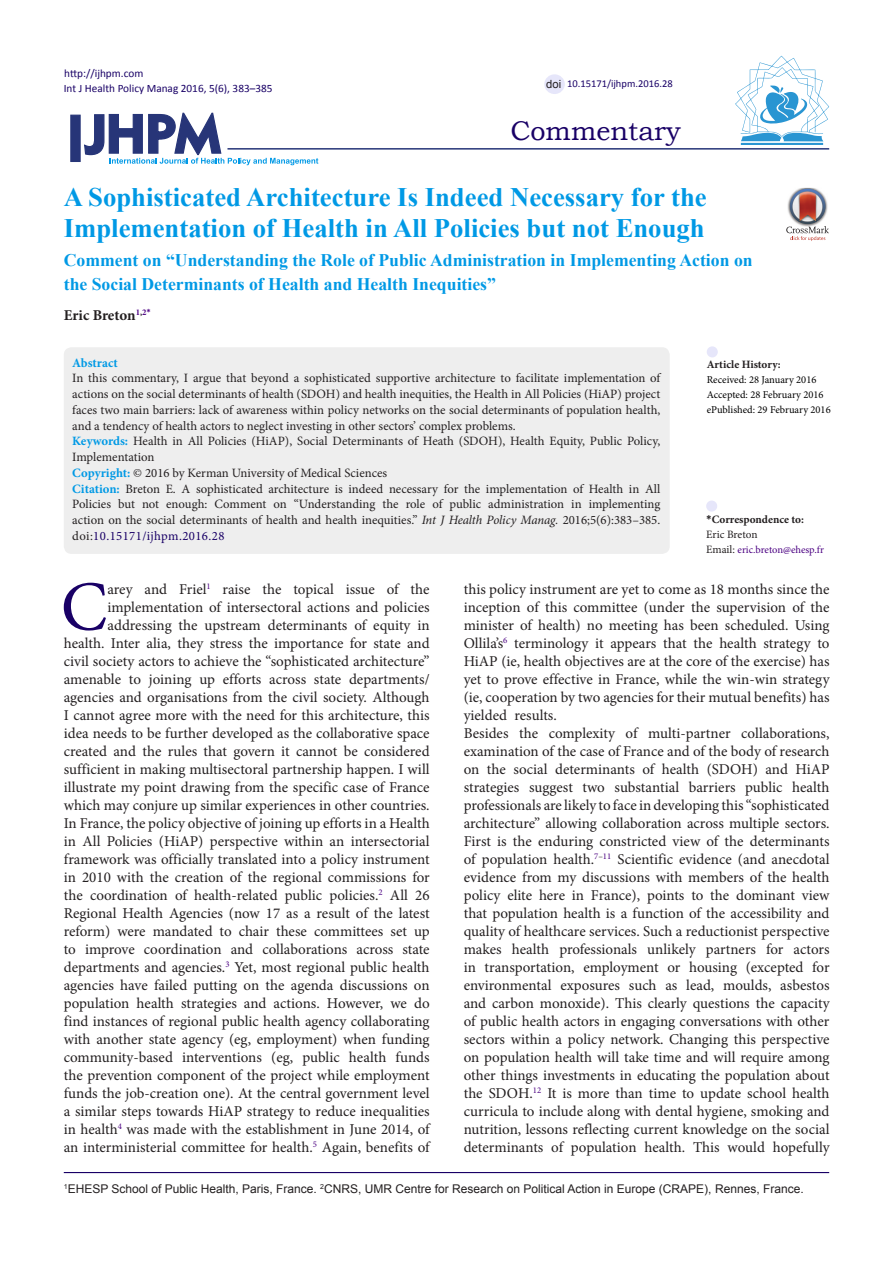
<style>
.page{position:relative;width:893px;height:1263px;background:#fff}
.page>*{position:absolute;margin:0;border:0;box-sizing:border-box;transform-origin:0 0}
.t1{font:70.35px "Minion Pro";color:#190066}
.t2{font:27px "Bookman Old Style";color:#190066}
.Default{font:700 26.7px/31.5px "Times New Roman";color:#0099e5}
.Default-2{font:700 17.7px/24px "Times New Roman";color:#0099e5}
.t3{font:15px/18px "Minion Pro";color:#231f20;text-align:justify}
.Default-3{font:700 15px "Minion Pro";letter-spacing:-.005em;color:#231f20}
.Default-4{font:12.75px/15.8px "Minion Pro";color:#231f20;text-align:justify}
.List_Paragraph{font:12.75px "Minion Pro";color:#231f20}
.Default-5{font:700 12.75px "Minion Pro";color:#0099e5}
.t4{font:12px "Arial";color:#231f20}
.t5{font:11.25px "Calibri";color:#190066}
.t6{font:700 11.25px "Minion Pro";color:#231f20}
.t7{font:11.25px "Minion Pro";letter-spacing:-.005em;color:#231f20}
.t8{font:11.25px "Arial";color:#231f20}
.t9{font:10.5px "Minion Pro";color:#000}
.t10{font:10.5px "Minion Pro";letter-spacing:-.005em;color:#4b0082}
.t11{font:10.5px "Calibri";color:#190066}
.s1{font-weight:700;color:#0099e5}
.s2{font-style:italic}
.s3{color:#190066}
.s4{font-family:"Calibri"}
.s5{font-size:11.25px;color:#231f20}
</style>
<div class="page">
<svg style="left:84px;top:112px;width:234px;height:53px"></svg>
<div style="left:70px;top:115px;width:11px;height:47px;background:#273578;border:1px solid #273578"></div>
<hr style="left:227px;top:148px;width:602px;height:2px;background:#273578">
<div style="left:64px;top:347px;width:606px;height:207px;background:#eee;border-radius:8px"></div>
<div style="left:706px;top:500px;width:11px;height:12px;background:#e6e6fa;border-radius:50%"></div>
<div style="left:707px;top:346px;width:11px;height:11px;background:#e6e6fa;border-radius:50%"></div>
<hr style="left:64px;top:1172px;width:765px;height:1px;background:#190066">
<hr style="left:741px;top:143px;width:82px;height:2px;background:#2995d2">
<svg style="left:735px;top:56px;width:94px;height:85px"></svg>
<div style="left:544px;top:74px;width:21px;height:20px;background:#e6e6fa;border-radius:50%"></div>
<img style="left:798px;top:188px;width:18px;height:1px">
<svg style="left:786px;top:189px;width:43px;height:52px"></svg>
<p class="t5" style="left:64px;top:66px;width:81px">http://ijhpm.com</p>
<p class="t5" style="left:64px;top:81px;width:210px">Int J Health Policy Manag 2016, 5(6), 383–385</p>
<p class="t8" style="left:546px;top:76px;width:17px">doi</p>
<p class="t11" style="left:567px;top:77px;width:107px">10.15171/ijhpm.2016.28</p>
<p class="t2" style="left:510px;top:113px;width:172px">Commentary</p>
<p class="Default" style="left:64px;top:180px;width:644px">A Sophisticated Architecture Is Indeed Necessary for the<br>Implementation of Health in All Policies but not Enough</p>
<p class="Default-2" style="left:64px;top:247px;width:690px">Comment on “Understanding the Role of Public Administration in Implementing Action on the Social Determinants of Health and Health Inequities”</p>
<p class="Default-3" style="left:64px;top:305px;width:89px">Eric Breton<sup>1</sup><sup>,</sup><sup>2</sup><sup>*</sup></p>
<p class="Default-5" style="left:72px;top:353px;width:47px">Abstract</p>
<p class="Default-4" style="left:72px;top:370px;width:590px">In this commentary, I argue that beyond a sophisticated supportive architecture to facilitate implementation of actions on the social determinants of health (SDOH) and health inequities, the Health in All Policies (HiAP) project faces two main barriers: lack of awareness within policy networks on the social determinants of population health, and a tendency of health actors to neglect investing in other sectors’ complex problems.</p>
<p class="Default-4" style="left:72px;top:433px;width:590px"><span class="s1">Keywords:</span> Health in All Policies (HiAP), Social Determinants of Heath (SDOH), Health Equity, Public Policy,<br>Implementation</p>
<p class="List_Paragraph" style="left:72px;top:464px;width:316px"><span class="s1">Copyright:</span> © 2016 by Kerman University of Medical Sciences</p>
<p class="Default-4" style="left:72px;top:481px;width:590px"><span class="s1">Citation:</span> Breton E. A sophisticated architecture is indeed necessary for the implementation of Health in All Policies but not enough: Comment on “Understanding the role of public administration in implementing action on the social determinants of health and health inequities.” <span class="s2">Int J Health Policy Manag.</span> 2016;5(6):383–385. doi:<span class="s3">10.15171/ijhpm.2016.28</span></p>
<p class="t6" style="left:707px;top:357px;width:76px">Article History:</p>
<p class="t9" style="left:707px;top:373px;width:111px">Received: 28 January 2016</p>
<p class="t9" style="left:707px;top:388px;width:118px">Accepted: 28 February 2016</p>
<p class="t9" style="left:707px;top:403px;width:125px">ePublished: 29 February 2016</p>
<p class="t6" style="left:706px;top:511px;width:99px"><span class="s4">*</span>Correspondence to:</p>
<p class="t7" style="left:706px;top:527px;width:53px">Eric Breton</p>
<p class="t10" style="left:706px;top:542px;width:119px"><span class="s5">Email:</span> eric.breton@ehesp.fr</p>
<p class="t1" style="left:61px;top:560px;width:48px">C</p>
<p class="t3" style="left:64px;top:580px;width:367px;text-align:right">arey and Friel<sup>1</sup> raise the topical issue of the implementation of intersectoral actions and policies addressing the upstream determinants of equity in health. Inter alia, they stress the importance for state and civil society actors to achieve the “sophisticated architecture” amenable to joining up efforts across state departments/ agencies and organisations from the civil society. Although I cannot agree more with the need for this architecture, this idea needs to be further developed as the collaborative space created and the rules that govern it cannot be considered sufficient in making multisectoral partnership happen. I will illustrate my point drawing from the specific case of France which may conjure up similar experiences in other countries.</p>
<p class="t3" style="left:64px;top:814px;width:367px">In France, the policy objective of joining up efforts in a Health in All Policies (HiAP) perspective within an intersectorial framework was officially translated into a policy instrument in 2010 with the creation of the regional commissions for the coordination of health-related public policies.<sup>2</sup> All 26<br>Regional Health Agencies (now 17 as a result of the latest reform) were mandated to chair these committees set up to improve coordination and collaborations across state departments and agencies.<sup>3</sup> Yet, most regional public health agencies have failed putting on the agenda discussions on population health strategies and actions. However, we do find instances of regional public health agency collaborating with another state agency (eg, employment) when funding community-based interventions (eg, public health funds the prevention component of the project while employment funds the job-creation one). At the central government level a similar steps towards HiAP strategy to reduce inequalities in health<sup>4</sup> was made with the establishment in June 2014, of an interministerial committee for health.<sup>5</sup> Again, benefits of</p>
<p class="t3" style="left:464px;top:580px;width:367px">this policy instrument are yet to come as 18 months since the inception of this committee (under the supervision of the minister of health) no meeting has been scheduled. Using Ollila’s<sup>6</sup> terminology it appears that the health strategy to HiAP (ie, health objectives are at the core of the exercise) has yet to prove effective in France, while the win-win strategy (ie, cooperation by two agencies for their mutual benefits) has yielded results.</p>
<p class="t3" style="left:464px;top:724px;width:367px">Besides the complexity of multi-partner collaborations, examination of the case of France and of the body of research on the social determinants of health (SDOH) and HiAP strategies suggest two substantial barriers public health professionals are likely to face in developing this “sophisticated architecture” allowing collaboration across multiple sectors.</p>
<p class="t3" style="left:464px;top:832px;width:367px">First is the enduring constricted view of the determinants of population health.<sup>7</sup><sup>–</sup><sup>11</sup> Scientific evidence (and anecdotal evidence from my discussions with members of the health policy elite here in France), points to the dominant view that population health is a function of the accessibility and quality of healthcare services. Such a reductionist perspective makes health professionals unlikely partners for actors in transportation, employment or housing (excepted for environmental exposures such as lead, moulds, asbestos and carbon monoxide). This clearly questions the capacity of public health actors in engaging conversations with other sectors within a policy network. Changing this perspective on population health will take time and will require among other things investments in educating the population about the SDOH.<sup>12</sup> It is more than time to update school health curricula to include along with dental hygiene, smoking and nutrition, lessons reflecting current knowledge on the social determinants of population health. This would hopefully</p>
<p class="t4" style="left:64px;top:1181px;width:741px"><sup>1</sup>EHESP School of Public Health, Paris, France. <sup>2</sup>CNRS, UMR Centre for Research on Political Action in Europe (CRAPE), Rennes, France.</p>
</div>
